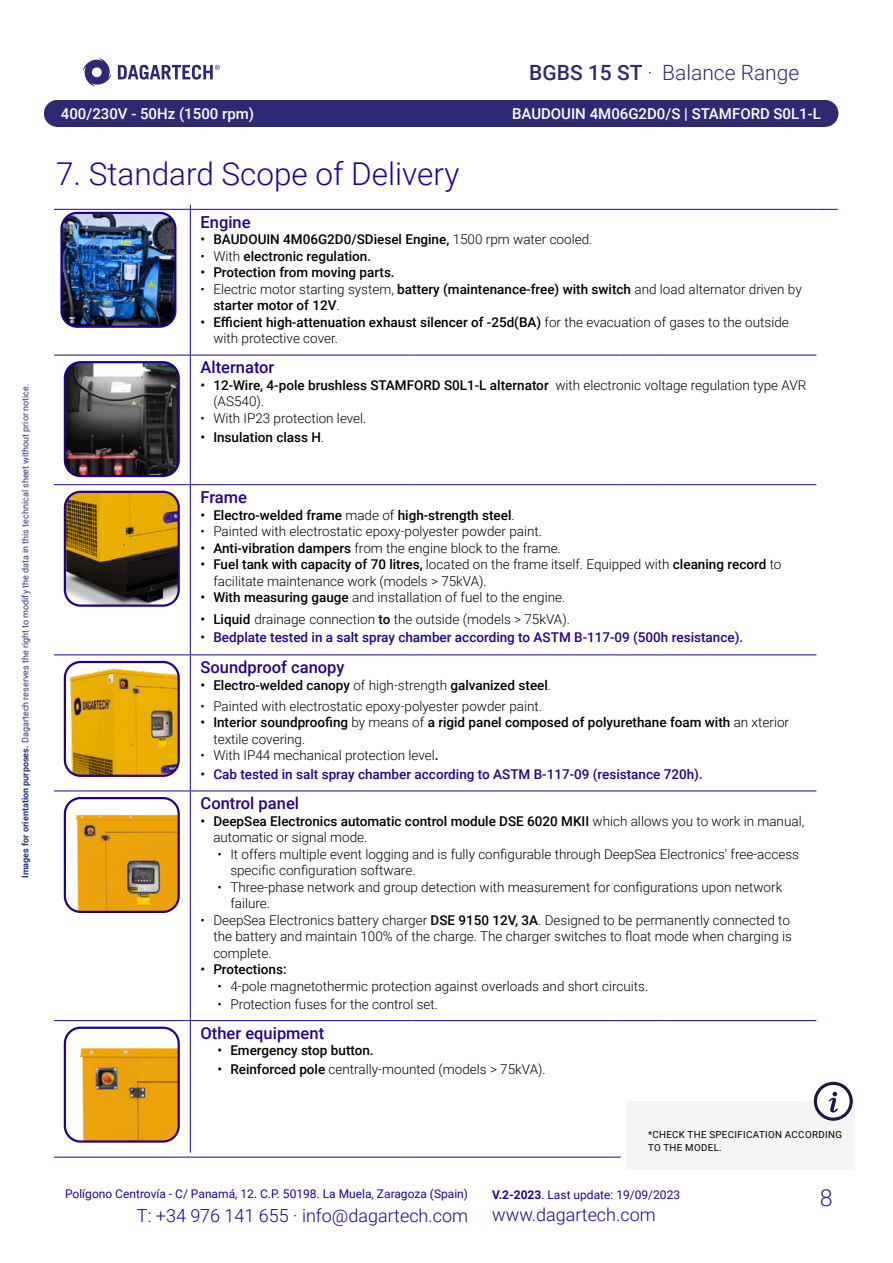
<style>
.page{position:relative;width:893px;height:1263px;background:#fff}
.page>*{position:absolute;margin:0;border:0;box-sizing:border-box;transform-origin:0 0}
.t1{font:300 31.5px "Roboto";color:#270089}
.t2{font:300 23.4px "Roboto";color:#2e2973}
.t3{font:300 21px "Roboto";color:#2e2973}
.t4{font:500 21px "Roboto";color:#2e2973}
.t5{font:300 18px "Roboto";color:#270089}
.t6{font:500 16.5px "Roboto";color:#270089}
.t7{font:500 15px "Roboto";color:#fff}
.t8{font:300 13.5px/16.5px "Roboto";color:#000}
.t9{font:500 13.5px/16.5px "Roboto";color:#000}
.t10{font:500 13.5px "Roboto";color:#270089}
.t11{font:12px "Roboto";color:#270089}
.t12{font:9.75px/12.8px "Roboto";letter-spacing:.035em;color:#000}
.t13{font:9px "Roboto";color:#283583}
.s1{font-weight:700}
.s2{font-weight:300}
.s3{font-weight:500}
</style>
<div class="page">
<div style="left:57px;top:100px;width:768px;height:27px;background:#2e2973"></div>
<div style="left:44px;top:100px;width:27px;height:27px;background:#2e2973;border-radius:50%"></div>
<div style="left:811px;top:100px;width:27px;height:27px;background:#2e2973;border-radius:50%"></div>
<svg style="left:83px;top:58px;width:28px;height:28px"></svg>
<svg style="left:118px;top:65px;width:102px;height:15px"></svg>
<hr style="left:54px;top:355px;width:132px;height:1px;background:#270089">
<hr style="left:190px;top:355px;width:222px;height:1px;background:#270089">
<hr style="left:412px;top:355px;width:209px;height:1px;background:#270089">
<hr style="left:621px;top:355px;width:39px;height:1px;background:#270089">
<hr style="left:660px;top:355px;width:156px;height:1px;background:#270089">
<hr style="left:54px;top:484px;width:132px;height:1px;background:#270089">
<hr style="left:190px;top:484px;width:222px;height:1px;background:#270089">
<hr style="left:412px;top:484px;width:209px;height:1px;background:#270089">
<hr style="left:621px;top:484px;width:39px;height:1px;background:#270089">
<hr style="left:660px;top:484px;width:156px;height:1px;background:#270089">
<hr style="left:54px;top:654px;width:132px;height:1px;background:#270089">
<hr style="left:190px;top:654px;width:222px;height:1px;background:#270089">
<hr style="left:412px;top:654px;width:209px;height:1px;background:#270089">
<hr style="left:621px;top:654px;width:39px;height:1px;background:#270089">
<hr style="left:660px;top:654px;width:156px;height:1px;background:#270089">
<hr style="left:54px;top:790px;width:132px;height:1px;background:#270089">
<hr style="left:190px;top:790px;width:222px;height:1px;background:#270089">
<hr style="left:412px;top:790px;width:209px;height:1px;background:#270089">
<hr style="left:621px;top:790px;width:39px;height:1px;background:#270089">
<hr style="left:660px;top:790px;width:156px;height:1px;background:#270089">
<hr style="left:54px;top:1020px;width:132px;height:1px;background:#270089">
<hr style="left:190px;top:1020px;width:222px;height:1px;background:#270089">
<hr style="left:412px;top:1020px;width:209px;height:1px;background:#270089">
<hr style="left:621px;top:1020px;width:39px;height:1px;background:#270089">
<hr style="left:660px;top:1020px;width:156px;height:1px;background:#270089">
<hr style="left:54px;top:1157px;width:132px;height:1px;background:#270089">
<hr style="left:190px;top:1157px;width:222px;height:1px;background:#270089">
<hr style="left:412px;top:1157px;width:209px;height:1px;background:#270089">
<hr style="left:190px;top:210px;width:1px;height:145px;background:#270089">
<hr style="left:190px;top:355px;width:1px;height:129px;background:#270089">
<hr style="left:190px;top:485px;width:1px;height:169px;background:#270089">
<hr style="left:190px;top:655px;width:1px;height:135px;background:#270089">
<hr style="left:190px;top:791px;width:1px;height:229px;background:#270089">
<hr style="left:190px;top:1021px;width:1px;height:131px;background:#270089">
<hr style="left:54px;top:209px;width:132px;height:1px;background:#270089">
<svg style="left:186px;top:205px;width:5px;height:5px"></svg>
<hr style="left:190px;top:209px;width:222px;height:1px;background:#270089">
<hr style="left:412px;top:209px;width:209px;height:1px;background:#270089">
<hr style="left:621px;top:209px;width:39px;height:1px;background:#270089">
<hr style="left:660px;top:209px;width:156px;height:1px;background:#270089">
<svg style="left:816px;top:209px;width:22px;height:1px"></svg>
<img style="left:65px;top:364px;width:112px;height:112px">
<div style="left:64px;top:361px;width:116px;height:116px;border:2px solid #270089;border-radius:16px"></div>
<img style="left:65px;top:492px;width:112px;height:112px">
<div style="left:64px;top:491px;width:116px;height:116px;border:2px solid #270089;border-radius:16px"></div>
<img style="left:65px;top:665px;width:112px;height:109px">
<div style="left:64px;top:661px;width:116px;height:116px;border:2px solid #270089;border-radius:16px"></div>
<img style="left:65px;top:800px;width:112px;height:112px">
<div style="left:64px;top:797px;width:116px;height:116px;border:2px solid #270089;border-radius:16px"></div>
<img style="left:67px;top:1029px;width:110px;height:111px">
<div style="left:64px;top:1026px;width:116px;height:117px;border:2px solid #270089;border-radius:16px"></div>
<div style="left:626px;top:1101px;width:228px;height:69px;background:#f6f5f5"></div>
<svg style="left:815px;top:1083px;width:36px;height:36px"></svg>
<div style="left:814px;top:1082px;width:39px;height:39px;border:3px solid #1f1646;border-radius:50%"></div>
<svg style="left:829px;top:1092px;width:9px;height:21px"></svg>
<img style="left:63px;top:213px;width:112px;height:112px">
<div style="left:60px;top:212px;width:116px;height:116px;border:2px solid #270089;border-radius:16px"></div>
<p class="t13" style="left:19px;top:878px;width:496px;rotate:-90deg"><span class="s1">Images for orientation purposes.</span> Dagartech reserves the right to modify the data in this technical sheet without prior notice.</p>
<h3 class="t4" style="left:529px;top:58px;width:125px">BGBS 15 ST <span class="s2">·</span></h3>
<h3 class="t3" style="left:662px;top:57px;width:139px">Balance Range</h3>
<p class="t7" style="left:61px;top:103px;width:195px">400/230V - 50Hz (1500 rpm)</p>
<p class="t7" style="left:512px;top:104px;width:310px">BAUDOUIN 4M06G2D0/S | STAMFORD S0L1-L</p>
<h1 class="t1" style="left:56px;top:152px;width:405px">7. Standard Scope of Delivery</h1>
<p class="t6" style="left:201px;top:210px;width:52px">Engine</p>
<p class="t9" style="left:201px;top:231px;width:393px">• BAUDOUIN 4M06G2D0/SDiesel Engine, <span class="s2">1500 rpm water cooled.</span></p>
<p class="t9" style="left:201px;top:247px;width:172px"><span class="s2">• With</span> electronic regulation.</p>
<p class="t9" style="left:201px;top:264px;width:196px">• Protection from moving parts.</p>
<p class="t8" style="left:213px;top:280px;width:590px;text-indent:-13px">• Electric motor starting system, <span class="s3">battery (maintenance-free) with switch</span> and load alternator driven by <span class="s3">starter motor of 12V</span>.</p>
<p class="t8" style="left:213px;top:313px;width:577px;text-indent:-13px"><span class="s3">• Efficient high-attenuation exhaust silencer of -25d(BA)</span> for the evacuation of gases to the outside with protective cover.</p>
<p class="t6" style="left:201px;top:356px;width:75px">Alternator</p>
<p class="t9" style="left:213px;top:376px;width:594px;text-indent:-13px">• 12-Wire, 4-pole brushless STAMFORD S0L1-L alternator <span class="s2">with electronic voltage regulation type AVR (AS540).</span></p>
<p class="t8" style="left:201px;top:409px;width:167px">• With IP23 protection level.</p>
<p class="t9" style="left:201px;top:428px;width:125px">• Insulation class H<span class="s2">.</span></p>
<p class="t6" style="left:201px;top:486px;width:48px">Frame</p>
<p class="t9" style="left:201px;top:506px;width:316px">• Electro-welded frame <span class="s2">made of</span> high-strength steel<span class="s2">.</span></p>
<p class="t8" style="left:201px;top:522px;width:343px">• Painted with electrostatic epoxy-polyester powder paint.</p>
<p class="t8" style="left:201px;top:539px;width:362px"><span class="s3">• Anti-vibration dampers</span> from the engine block to the frame.</p>
<p class="t8" style="left:213px;top:555px;width:570px;text-indent:-13px"><span class="s3">• Fuel tank with capacity of 70 litres,</span> located on the frame itself. Equipped with <span class="s3">cleaning record</span> to facilitate maintenance work (models &gt; 75kVA).</p>
<p class="t8" style="left:201px;top:588px;width:366px"><span class="s3">• With measuring gauge</span> and installation of fuel to the engine.</p>
<p class="t8" style="left:201px;top:610px;width:371px"><span class="s3">• Liquid</span> drainage connection <span class="s3">to</span> the outside (models &gt; 75kVA).</p>
<p class="t10" style="left:201px;top:628px;width:544px">• Bedplate tested in a salt spray chamber according to ASTM B-117-09 (500h resistance).</p>
<p class="t6" style="left:201px;top:656px;width:145px">Soundproof canopy</p>
<p class="t9" style="left:201px;top:676px;width:352px">• Electro-welded canopy <span class="s2">of high-strength</span> galvanized steel<span class="s2">.</span></p>
<p class="t8" style="left:201px;top:697px;width:343px">• Painted with electrostatic epoxy-polyester powder paint.</p>
<p class="t9" style="left:213px;top:713px;width:577px;text-indent:-13px">• Interior soundproofing <span class="s2">by means of</span> a rigid panel composed of polyurethane foam with <span class="s2">an xterior textile covering.</span></p>
<p class="t8" style="left:201px;top:746px;width:239px">• With IP44 mechanical protection level<span class="s3">.</span></p>
<p class="t10" style="left:201px;top:764px;width:504px">• Cab tested in salt spray chamber according to ASTM B-117-09 (resistance 720h).</p>
<p class="t6" style="left:201px;top:792px;width:100px">Control panel</p>
<p class="t9" style="left:213px;top:812px;width:592px;text-indent:-13px">• DeepSea Electronics automatic control module DSE 6020 MKII <span class="s2">which allows you to work in manual, automatic or signal mode.</span></p>
<p class="t8" style="left:230px;top:845px;width:570px;text-indent:-13px">• It offers multiple event logging and is fully configurable through DeepSea Electronics' free-access specific configuration software.</p>
<p class="t8" style="left:230px;top:878px;width:553px;text-indent:-13px">• Three-phase network and group detection with measurement for configurations upon network failure.</p>
<p class="t8" style="left:213px;top:911px;width:580px;text-indent:-13px">• DeepSea Electronics battery charger <span class="s3">DSE 9150 12V, 3A</span>. Designed to be permanently connected to the battery and maintain 100% of the charge. The charger switches to float mode when charging is complete.</p>
<p class="t9" style="left:201px;top:961px;width:88px">• Protections:</p>
<p class="t8" style="left:218px;top:977px;width:432px">• 4-pole magnetothermic protection against overloads and short circuits.</p>
<p class="t8" style="left:218px;top:996px;width:222px">• Protection fuses for the control set.</p>
<p class="t6" style="left:201px;top:1021px;width:125px">Other equipment</p>
<p class="t9" style="left:218px;top:1042px;width:158px">• Emergency stop button.</p>
<p class="t8" style="left:218px;top:1060px;width:330px"><span class="s3">• Reinforced pole</span> centrally-mounted (models &gt; 75kVA).</p>
<p class="t12" style="left:648px;top:1128px;width:196px">*CHECK THE SPECIFICATION ACCORDING<br>TO THE MODEL.</p>
<p class="t11" style="left:65px;top:1185px;width:405px">Polígono Centrovía - C/ Panamá, 12. C.P. 50198. La Muela, Zaragoza (Spain)</p>
<h3 class="t5" style="left:137px;top:1203px;width:333px">T: +34 976 141 655 · info@dagartech.com</h3>
<h3 class="t5" style="left:492px;top:1202px;width:165px">www.dagartech.com</h3>
<p class="t11" style="left:492px;top:1186px;width:190px"><span class="s1">V.2-2023</span>. Last update: 19/09/2023</p>
<h2 class="t2" style="left:820px;top:1182px;width:14px">8</h2>
</div>
